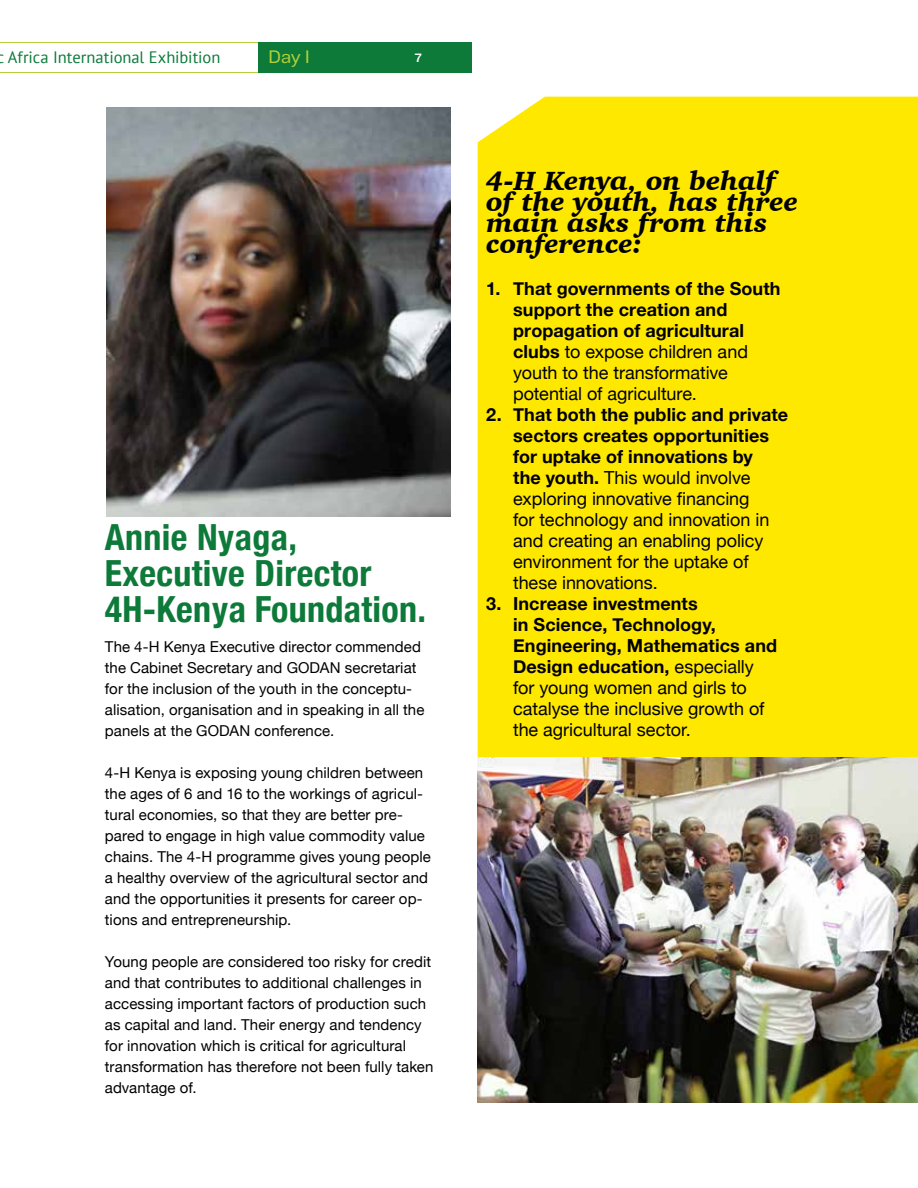
<style>
.page{position:relative;width:918px;height:1188px;background:#fff}
.page>*{position:absolute;margin:0;border:0;box-sizing:border-box;transform-origin:0 0}
.t1{font:700 condensed 36px/36px "Helvetica Neue";letter-spacing:.01em;color:#0d7a39}
.t2{font:italic 900 27px/21px "Charter";color:#000}
.t3{font:700 18px/21px "Helvetica Neue";letter-spacing:.005em;color:#000}
.t4{font:18px/21px "Helvetica Neue";letter-spacing:-.005em;color:#000}
.t5{font:18px "Substance";color:#b3d235}
.t6{font:16.5px "PT Sans";color:#0d7a39}
.t7{font:15px/21px "Helvetica Neue";letter-spacing:.005em;color:#000}
.t8{font:700 12px "Substance";color:#fff}
.s1{font-weight:400}
.s2{font-weight:700}
</style>
<div class="page">
<div style="left:478px;top:97px;width:440px;height:660px;background:#ffe800"></div>
<img style="left:106px;top:107px;width:345px;height:409px">
<img style="left:478px;top:757px;width:440px;height:346px">
<hr style="left:0;top:42px;width:459px;height:1px;background:#b3d235">
<hr style="left:0;top:72px;width:459px;height:1px;background:#b3d235">
<div style="left:258px;top:43px;width:214px;height:30px;background:#0d7a39"></div>
<p class="t6" style="left:8px;top:47px;width:214px">Africa International Exhibition</p>
<p class="t5" style="left:269px;top:47px;width:43px">Day I</p>
<p class="t8" style="left:415px;top:51px;width:8px">7</p>
<h1 class="t1" style="left:105px;top:517px;width:323px">Annie Nyaga,<br>Executive Director<br>4H-Kenya Foundation.</h1>
<p class="t7" style="left:105px;top:637px;width:321px">The 4-H Kenya Executive director commended the Cabinet Secretary and GODAN secretariat for the inclusion of the youth in the conceptu&shy;alisation, organisation and in speaking in all the panels at the GODAN conference.</p>
<p class="t7" style="left:105px;top:763px;width:328px">4-H Kenya is exposing young children between the ages of 6 and 16 to the workings of agricul&shy;tural economies, so that they are better pre&shy;pared to engage in high value commodity value chains. The 4-H programme gives young people a healthy overview of the agricultural sector and and the opportunities it presents for career op&shy;tions and entrepreneurship.</p>
<p class="t7" style="left:105px;top:952px;width:330px">Young people are considered too risky for credit and that contributes to additional challenges in accessing important factors of production such as capital and land. Their energy and tendency for innovation which is critical for agricultural transformation has therefore not been fully taken advantage of.</p>
<h2 class="t2" style="left:486px;top:170px;width:313px">4-H Kenya, on behalf of the youth, has three main asks from this conference:</h2>
<p class="t3" style="left:513px;top:279px;width:269px;text-indent:-27px">1. That governments of the South support the creation and propagation of agricultural clubs <span class="s1">to expose children and youth to the transformative potential of agriculture.</span></p>
<p class="t4" style="left:513px;top:405px;width:277px;text-indent:-27px"><span class="s2">2. That both the public and private sectors creates opportunities for uptake of innovations by<br>the youth.</span> This would involve exploring innovative financing<br>for technology and innovation in and creating an enabling policy environment for the uptake of these innovations.</p>
<p class="t3" style="left:513px;top:594px;width:266px;text-indent:-27px">3. Increase investments<br>in Science, Technology,<br>Engineering, Mathematics and<br>Design education, <span class="s1">especially for young women and girls to catalyse the inclusive growth of the agricultural sector.</span></p>
</div>
